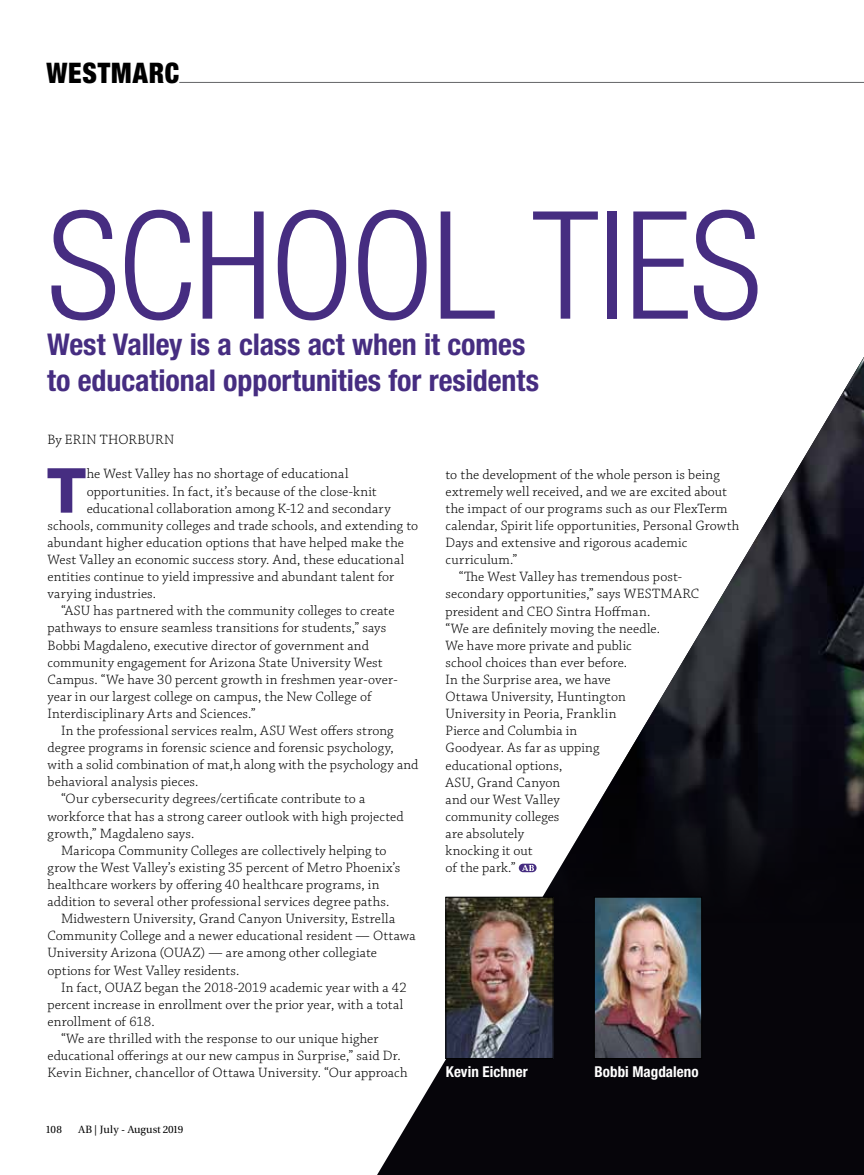
<style>
.page{position:relative;width:864px;height:1175px;background:#fff}
.page>*{position:absolute;margin:0;border:0;box-sizing:border-box;transform-origin:0 0}
.t1{font:300 condensed 150px "Helvetica Neue";letter-spacing:-.01em;color:#462d81}
.t2{font:800 62.1px "Helvetica Neue";color:#462d81}
.t3{font:700 condensed 30px/36px "Helvetica Neue";letter-spacing:-.005em;color:#462d81}
.t4{font:900 condensed 28.35px "Helvetica Neue";letter-spacing:.03em;color:#000;scale:.95 1}
.t5{font:700 condensed 15px "Helvetica Neue";letter-spacing:.005em;color:#fff}
.t6{font:300 14.25px "Chaparral Pro";letter-spacing:.01em;color:#000}
.t7{font:10.5px "Utopia";letter-spacing:-.005em;color:#000}
</style>
<div class="page">
<svg style="left:377px;top:867px;width:487px;height:307px;fill:#06050a"></svg>
<img style="left:534px;top:357px;width:330px;height:577px">
<svg style="left:519px;top:863px;width:18px;height:9px"></svg>
<svg style="left:522px;top:865px;width:11px;height:5px"></svg>
<img style="left:448px;top:898px;width:104px;height:158px">
<div style="left:446px;top:896px;width:108px;height:162px;border:1px solid #000"></div>
<img style="left:596px;top:898px;width:104px;height:158px">
<div style="left:594px;top:896px;width:108px;height:162px;border:1px solid #000"></div>
<hr style="left:179px;top:82px;width:685px;height:1px;background:#636466">
<h3 class="t4" style="left:46px;top:55px;width:141px">WESTMARC</h3>
<h1 class="t1" style="left:47px;top:179px;width:716px">SCHOOL TIES</h1>
<h3 class="t3" style="left:47px;top:325px;width:493px">West Valley is a class act when it comes to educational opportunities for residents</h3>
<p class="t6" style="left:48px;top:432px;width:128px">By ERIN THORBURN</p>
<h2 class="t2" style="left:46px;top:453px;width:42px">T</h2>
<p class="t6" style="left:87px;top:466px;width:263px">he West Valley has no shortage of educational</p>
<p class="t6" style="left:87px;top:483px;width:292px">opportunities. In fact, it’s because of the close-knit</p>
<p class="t6" style="left:87px;top:500px;width:306px">educational collaboration among K-12 and secondary</p>
<p class="t6" style="left:48px;top:517px;width:372px">schools, community colleges and trade schools, and extending to</p>
<p class="t6" style="left:48px;top:534px;width:358px">abundant higher education options that have helped make the</p>
<p class="t6" style="left:48px;top:551px;width:358px">West Valley an economic success story. And, these educational</p>
<p class="t6" style="left:48px;top:569px;width:348px">entities continue to yield impressive and abundant talent for</p>
<p class="t6" style="left:48px;top:586px;width:110px">varying industries.</p>
<p class="t6" style="left:61px;top:603px;width:335px">“ASU has partnered with the community colleges to create</p>
<p class="t6" style="left:48px;top:620px;width:340px">pathways to ensure seamless transitions for students,” says</p>
<p class="t6" style="left:48px;top:637px;width:323px">Bobbi Magdaleno, executive director of government and</p>
<p class="t6" style="left:48px;top:654px;width:337px">community engagement for Arizona State University West</p>
<p class="t6" style="left:48px;top:671px;width:352px">Campus. “We have 30 percent growth in freshmen year-over-</p>
<p class="t6" style="left:48px;top:688px;width:326px">year in our largest college on campus, the New College of</p>
<p class="t6" style="left:48px;top:705px;width:210px">Interdisciplinary Arts and Sciences.”</p>
<p class="t6" style="left:61px;top:722px;width:334px">In the professional services realm, ASU West offers strong</p>
<p class="t6" style="left:48px;top:740px;width:348px">degree programs in forensic science and forensic psychology,</p>
<p class="t6" style="left:48px;top:757px;width:373px">with a solid combination of mat,h along with the psychology and</p>
<p class="t6" style="left:48px;top:774px;width:153px">behavioral analysis pieces.</p>
<p class="t6" style="left:61px;top:791px;width:306px">“Our cybersecurity degrees/certificate contribute to a</p>
<p class="t6" style="left:48px;top:808px;width:358px">workforce that has a strong career outlook with high projected</p>
<p class="t6" style="left:48px;top:825px;width:148px">growth,” Magdaleno says.</p>
<p class="t6" style="left:61px;top:842px;width:327px">Maricopa Community Colleges are collectively helping to</p>
<p class="t6" style="left:48px;top:859px;width:354px">grow the West Valley’s existing 35 percent of Metro Phoenix’s</p>
<p class="t6" style="left:48px;top:876px;width:334px">healthcare workers by offering 40 healthcare programs, in</p>
<p class="t6" style="left:48px;top:893px;width:343px">addition to several other professional services degree paths.</p>
<p class="t6" style="left:61px;top:911px;width:336px">Midwestern University, Grand Canyon University, Estrella</p>
<p class="t6" style="left:48px;top:928px;width:370px">Community College and a newer educational resident — Ottawa</p>
<p class="t6" style="left:48px;top:945px;width:331px">University Arizona (OUAZ) — are among other collegiate</p>
<p class="t6" style="left:48px;top:962px;width:193px">options for West Valley residents.</p>
<p class="t6" style="left:61px;top:979px;width:347px">In fact, OUAZ began the 2018-2019 academic year with a 42</p>
<p class="t6" style="left:48px;top:996px;width:357px">percent increase in enrollment over the prior year, with a total</p>
<p class="t6" style="left:48px;top:1013px;width:109px">enrollment of 618.</p>
<p class="t6" style="left:61px;top:1030px;width:319px">“We are thrilled with the response to our unique higher</p>
<p class="t6" style="left:48px;top:1047px;width:355px">educational offerings at our new campus in Surprise,” said Dr.</p>
<p class="t6" style="left:48px;top:1064px;width:362px">Kevin Eichner, chancellor of Ottawa University. “Our approach</p>
<p class="t7" style="left:45px;top:1124px;width:18px">108</p>
<p class="t7" style="left:79px;top:1124px;width:106px">AB | July - August 2019</p>
<p class="t6" style="left:446px;top:466px;width:276px">to the development of the whole person is being</p>
<p class="t6" style="left:446px;top:483px;width:283px">extremely well received, and we are excited about</p>
<p class="t6" style="left:446px;top:500px;width:284px">the impact of our programs such as our FlexTerm</p>
<p class="t6" style="left:446px;top:518px;width:296px">calendar, Spirit life opportunities, Personal Growth</p>
<p class="t6" style="left:446px;top:535px;width:243px">Days and extensive and rigorous academic</p>
<p class="t6" style="left:446px;top:552px;width:74px">curriculum.”</p>
<p class="t6" style="left:459px;top:569px;width:225px">“The West Valley has tremendous post-</p>
<p class="t6" style="left:446px;top:586px;width:255px">secondary opportunities,” says WESTMARC</p>
<p class="t6" style="left:446px;top:603px;width:206px">president and CEO Sintra Hoffman.</p>
<p class="t6" style="left:446px;top:620px;width:216px">“We are definitely moving the needle.</p>
<p class="t6" style="left:446px;top:637px;width:188px">We have more private and public</p>
<p class="t6" style="left:446px;top:654px;width:183px">school choices than ever before.</p>
<p class="t6" style="left:446px;top:671px;width:167px">In the Surprise area, we have</p>
<p class="t6" style="left:446px;top:689px;width:182px">Ottawa University, Huntington</p>
<p class="t6" style="left:446px;top:706px;width:172px">University in Peoria, Franklin</p>
<p class="t6" style="left:446px;top:723px;width:133px">Pierce and Columbia in</p>
<p class="t6" style="left:446px;top:740px;width:155px">Goodyear. As far as upping</p>
<p class="t6" style="left:446px;top:757px;width:118px">educational options,</p>
<p class="t6" style="left:446px;top:774px;width:116px">ASU, Grand Canyon</p>
<p class="t6" style="left:446px;top:791px;width:116px">and our West Valley</p>
<p class="t6" style="left:446px;top:808px;width:115px">community colleges</p>
<p class="t6" style="left:446px;top:825px;width:80px">are absolutely</p>
<p class="t6" style="left:446px;top:842px;width:89px">knocking it out</p>
<p class="t6" style="left:446px;top:860px;width:72px">of the park.”</p>
<p class="t5" style="left:446px;top:1062px;width:83px">Kevin Eichner</p>
<p class="t5" style="left:594px;top:1062px;width:106px">Bobbi Magdaleno</p>
</div>
